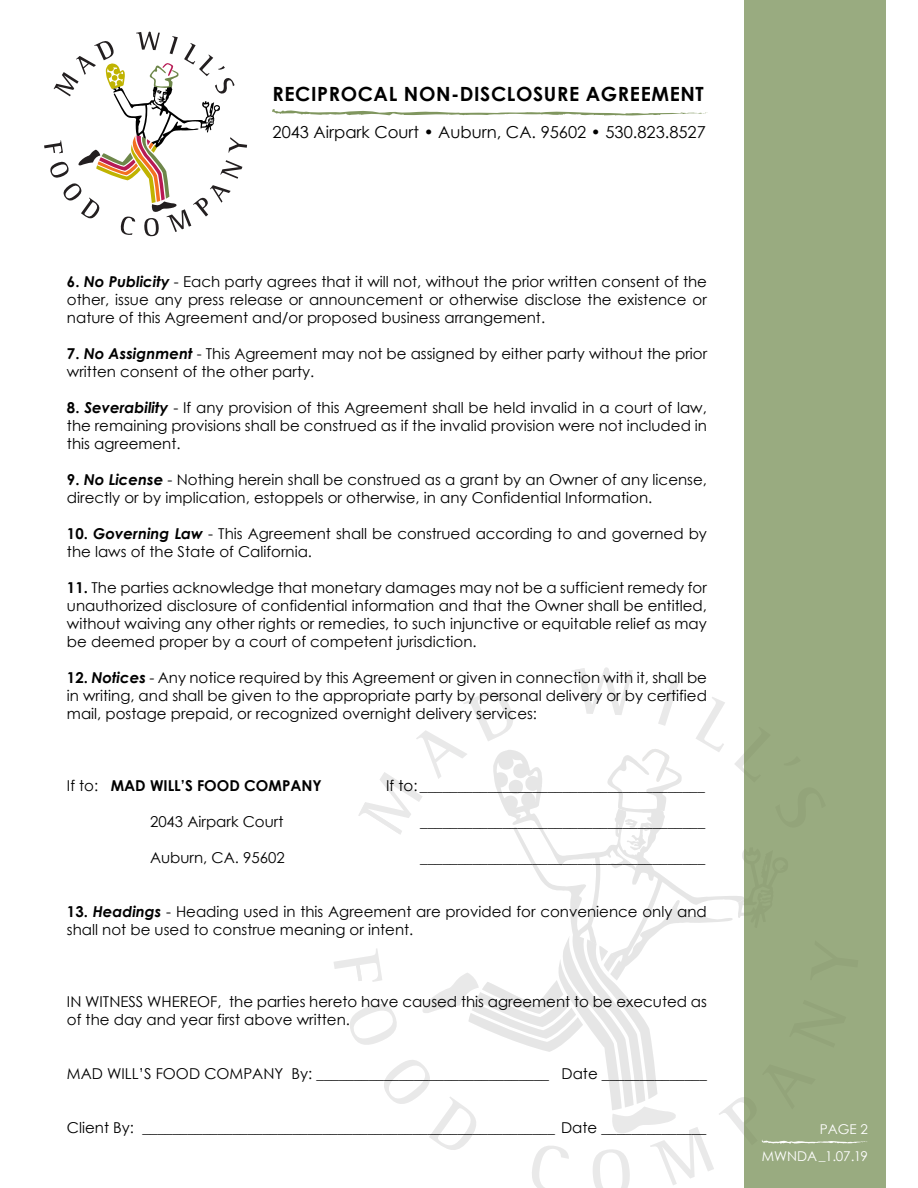
<style>
.page{position:relative;width:918px;height:1188px;background:#fff}
.page>*{position:absolute;margin:0;border:0;box-sizing:border-box;transform-origin:0 0}
.t1{font:700 19.65px "Century Gothic";letter-spacing:.03em;color:#000}
.t2{font:16.5px "Century Gothic";color:#000}
.t3{font:15px/18px "Century Gothic";color:#000}
.t4{font:700 15px "Century Gothic";color:#000}
.t5{font:13.5px "Century Gothic";color:#fff}
.s1{font-weight:700}
.s2{font-weight:700;font-style:italic}
.s3{font-weight:400}
</style>
<div class="page">
<div style="left:744px;top:0;width:142px;height:1188px;background:#99ab80"></div>
<svg style="left:272px;top:109px;width:436px;height:7px"></svg>
<svg style="left:44px;top:32px;width:203px;height:205px"></svg>
<svg style="left:334px;top:667px;width:534px;height:521px"></svg>
<h1 class="t1" style="left:273px;top:79px;width:433px">RECIPROCAL NON-DISCLOSURE AGREEMENT</h1>
<p class="t2" style="left:273px;top:121px;width:435px">2043 Airpark Court • Auburn, CA. 95602 • 530.823.8527</p>
<p class="t3" style="left:67px;top:272px;width:642px;text-align:justify"><span class="s1">6.</span> <span class="s2">No Publicity</span> - Each party agrees that it will not, without the prior written consent of the other, issue any press release or announcement or otherwise disclose the existence or nature of this Agreement and/or proposed business arrangement.</p>
<p class="t3" style="left:67px;top:344px;width:642px"><span class="s1">7.</span> <span class="s2">No Assignment</span> - This Agreement may not be assigned by either party without the prior written consent of the other party.</p>
<p class="t3" style="left:67px;top:398px;width:641px;text-align:justify"><span class="s1">8.</span> <span class="s2">Severability</span> - If any provision of this Agreement shall be held invalid in a court of law, the remaining provisions shall be construed as if the invalid provision were not included in this agreement.</p>
<p class="t3" style="left:67px;top:470px;width:642px"><span class="s1">9.</span> <span class="s2">No License</span> - Nothing herein shall be construed as a grant by an Owner of any license, directly or by implication, estoppels or otherwise, in any Confidential Information.</p>
<p class="t3" style="left:67px;top:524px;width:642px"><span class="s1">10.</span> <span class="s2">Governing Law</span> - This Agreement shall be construed according to and governed by the laws of the State of California.</p>
<p class="t3" style="left:67px;top:578px;width:642px;text-align:justify"><span class="s1">11.</span> The parties acknowledge that monetary damages may not be a sufficient remedy for unauthorized disclosure of confidential information and that the Owner shall be entitled, without waiving any other rights or remedies, to such injunctive or equitable relief as may be deemed proper by a court of competent jurisdiction.</p>
<p class="t3" style="left:67px;top:668px;width:642px;text-align:justify"><span class="s1">12.</span> <span class="s2">Notices</span> - Any notice required by this Agreement or given in connection with it, shall be in writing, and shall be given to the appropriate party by personal delivery or by certified mail, postage prepaid, or recognized overnight delivery services:</p>
<p class="t4" style="left:67px;top:774px;width:256px"><span class="s3">If to:</span> MAD WILL’S FOOD COMPANY</p>
<p class="t3" style="left:150px;top:812px;width:135px">2043 Airpark Court</p>
<p class="t3" style="left:150px;top:848px;width:136px">Auburn, CA. 95602</p>
<p class="t3" style="left:386px;top:776px;width:320px">If to: ______________________________________</p>
<p class="t3" style="left:420px;top:812px;width:286px">______________________________________</p>
<p class="t3" style="left:420px;top:848px;width:286px">______________________________________</p>
<p class="t3" style="left:67px;top:902px;width:641px"><span class="s1">13.</span> <span class="s2">Headings</span> - Heading used in this Agreement are provided for convenience only and shall not be used to construe meaning or intent.</p>
<p class="t3" style="left:67px;top:992px;width:642px">IN WITNESS WHEREOF, the parties hereto have caused this agreement to be executed as of the day and year first above written.</p>
<p class="t3" style="left:67px;top:1064px;width:642px">MAD WILL’S FOOD COMPANY By: _______________________________ Date ______________</p>
<p class="t3" style="left:67px;top:1118px;width:641px">Client By: _______________________________________________________ Date ______________</p>
<p class="t5" style="left:820px;top:1120px;width:50px">PAGE 2</p>
<p class="t5" style="left:762px;top:1147px;width:108px">MWNDA_1.07.19</p>
</div>
